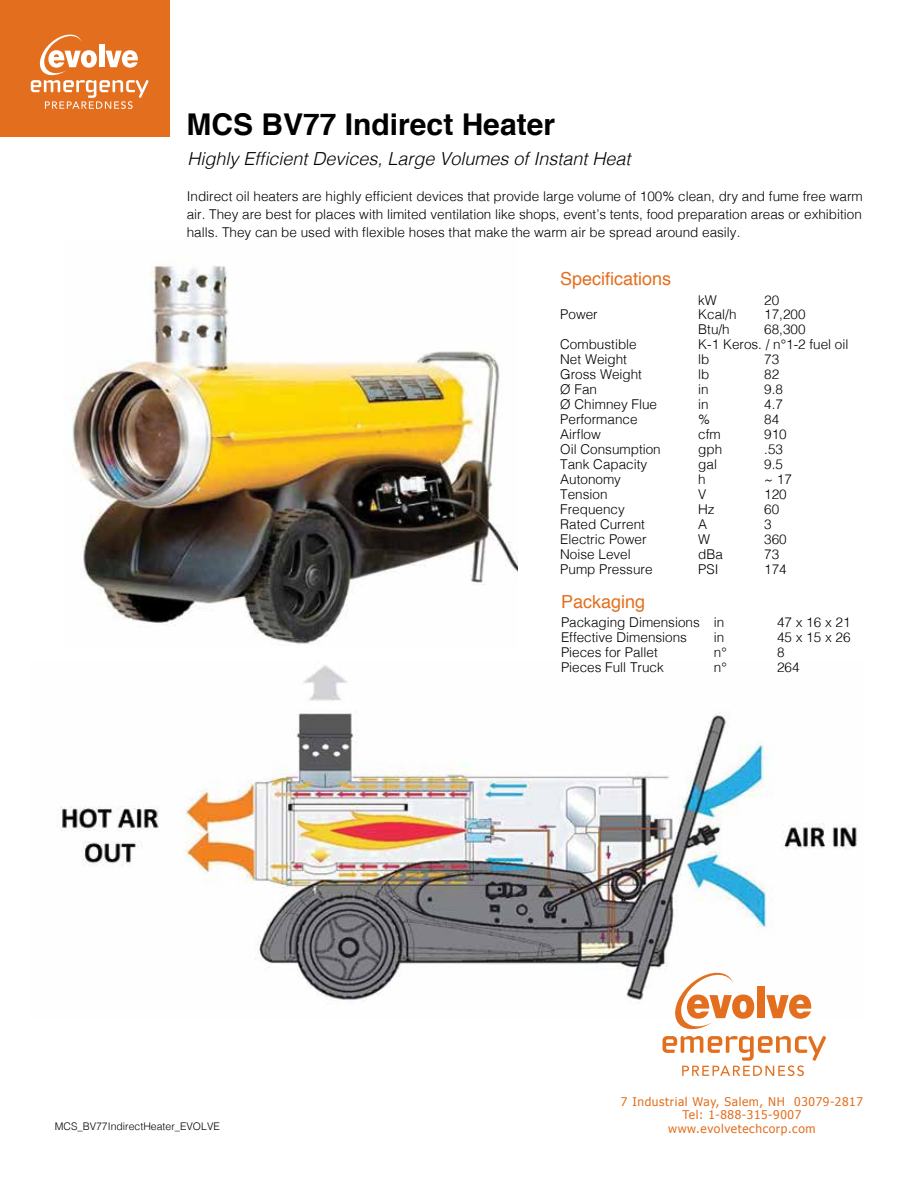
<style>
.page{position:relative;width:918px;height:1188px;background:#fff}
.page>*{position:absolute;margin:0;border:0;box-sizing:border-box;transform-origin:0 0}
.t1{font:700 30px "Helvetica";color:#000}
.t2{font:italic 300 18px "Helvetica";color:#000}
.t3{font:18px "Helvetica";color:#e36f1e}
.t4{font:300 13.5px/18px "Helvetica";color:#000;text-align:justify}
.t5{font:12px/13.5px "Tahoma";letter-spacing:.05em;color:#e36f1e;text-align:center}
.t6{font:300 10.5px "Helvetica";color:#000}
</style>
<div class="page">
<img style="left:72px;top:265px;width:445px;height:379px">
<img style="left:60px;top:665px;width:797px;height:339px">
<svg style="left:663px;top:969px;width:163px;height:107px"></svg>
<div style="left:0;top:0;width:170px;height:136px;background:#e36f1e"></div>
<svg style="left:31px;top:34px;width:118px;height:75px"></svg>
<h1 class="t1" style="left:187px;top:100px;width:370px">MCS BV77 Indirect Heater</h1>
<h2 class="t2" style="left:188px;top:143px;width:445px">Highly Efficient Devices, Large Volumes of Instant Heat</h2>
<p class="t4" style="left:187px;top:186px;width:677px">Indirect oil heaters are highly efficient devices that provide large volume of 100% clean, dry and fume free warm air. They are best for places with limited ventilation like shops, eventʼs tents, food preparation areas or exhibition halls. They can be used with flexible hoses that make the warm air be spread around easily.</p>
<h2 class="t3" style="left:560px;top:265px;width:113px">Specifications</h2>
<p class="t4" style="left:698px;top:290px;width:20px">kW</p>
<p class="t4" style="left:764px;top:290px;width:17px">20</p>
<p class="t4" style="left:560px;top:305px;width:39px">Power</p>
<p class="t4" style="left:698px;top:305px;width:40px">Kcal/h</p>
<p class="t4" style="left:764px;top:305px;width:43px">17,200</p>
<p class="t4" style="left:698px;top:320px;width:33px">Btu/h</p>
<p class="t4" style="left:764px;top:320px;width:43px">68,300</p>
<p class="t4" style="left:560px;top:335px;width:78px">Combustible</p>
<p class="t4" style="left:698px;top:335px;width:152px">K-1 Keros. / n°1-2 fuel oil</p>
<p class="t4" style="left:560px;top:350px;width:68px">Net Weight</p>
<p class="t4" style="left:698px;top:350px;width:13px">lb</p>
<p class="t4" style="left:764px;top:350px;width:17px">73</p>
<p class="t4" style="left:560px;top:365px;width:83px">Gross Weight</p>
<p class="t4" style="left:698px;top:365px;width:13px">lb</p>
<p class="t4" style="left:764px;top:365px;width:17px">82</p>
<p class="t4" style="left:560px;top:380px;width:38px">Ø Fan</p>
<p class="t4" style="left:698px;top:380px;width:12px">in</p>
<p class="t4" style="left:764px;top:380px;width:20px">9.8</p>
<p class="t4" style="left:560px;top:395px;width:98px">Ø Chimney Flue</p>
<p class="t4" style="left:698px;top:395px;width:12px">in</p>
<p class="t4" style="left:764px;top:395px;width:20px">4.7</p>
<p class="t4" style="left:560px;top:410px;width:79px">Performance</p>
<p class="t4" style="left:698px;top:410px;width:14px">%</p>
<p class="t4" style="left:764px;top:410px;width:17px">84</p>
<p class="t4" style="left:560px;top:425px;width:42px">Airflow</p>
<p class="t4" style="left:698px;top:425px;width:24px">cfm</p>
<p class="t4" style="left:764px;top:425px;width:24px">910</p>
<p class="t4" style="left:560px;top:440px;width:102px">Oil Consumption</p>
<p class="t4" style="left:698px;top:440px;width:26px">gph</p>
<p class="t4" style="left:764px;top:440px;width:20px">.53</p>
<p class="t4" style="left:560px;top:455px;width:89px">Tank Capacity</p>
<p class="t4" style="left:698px;top:455px;width:20px">gal</p>
<p class="t4" style="left:764px;top:455px;width:20px">9.5</p>
<p class="t4" style="left:560px;top:470px;width:62px">Autonomy</p>
<p class="t4" style="left:698px;top:470px;width:9px">h</p>
<p class="t4" style="left:764px;top:470px;width:29px">~ 17</p>
<p class="t4" style="left:560px;top:485px;width:49px">Tension</p>
<p class="t4" style="left:698px;top:485px;width:10px">V</p>
<p class="t4" style="left:764px;top:485px;width:24px">120</p>
<p class="t4" style="left:560px;top:500px;width:66px">Frequency</p>
<p class="t4" style="left:698px;top:500px;width:18px">Hz</p>
<p class="t4" style="left:764px;top:500px;width:17px">60</p>
<p class="t4" style="left:560px;top:515px;width:86px">Rated Current</p>
<p class="t4" style="left:698px;top:515px;width:11px">A</p>
<p class="t4" style="left:764px;top:515px;width:9px">3</p>
<p class="t4" style="left:560px;top:530px;width:88px">Electric Power</p>
<p class="t4" style="left:698px;top:530px;width:14px">W</p>
<p class="t4" style="left:764px;top:530px;width:24px">360</p>
<p class="t4" style="left:560px;top:545px;width:72px">Noise Level</p>
<p class="t4" style="left:698px;top:545px;width:26px">dBa</p>
<p class="t4" style="left:764px;top:545px;width:17px">73</p>
<p class="t4" style="left:560px;top:560px;width:94px">Pump Pressure</p>
<p class="t4" style="left:698px;top:560px;width:22px">PSI</p>
<p class="t4" style="left:764px;top:560px;width:24px">174</p>
<h2 class="t3" style="left:561px;top:587px;width:86px">Packaging</h2>
<p class="t4" style="left:561px;top:612px;width:165px">Packaging Dimensions in</p>
<p class="t4" style="left:777px;top:612px;width:75px">47 x 16 x 21</p>
<p class="t4" style="left:561px;top:627px;width:128px">Effective Dimensions</p>
<p class="t4" style="left:714px;top:627px;width:12px">in</p>
<p class="t4" style="left:777px;top:627px;width:75px">45 x 15 x 26</p>
<p class="t4" style="left:561px;top:642px;width:98px">Pieces for Pallet</p>
<p class="t4" style="left:714px;top:642px;width:14px">n°</p>
<p class="t4" style="left:777px;top:642px;width:9px">8</p>
<p class="t4" style="left:561px;top:657px;width:104px">Pieces Full Truck</p>
<p class="t4" style="left:714px;top:657px;width:14px">n°</p>
<p class="t4" style="left:777px;top:657px;width:24px">264</p>
<p class="t5" style="left:621px;top:1094px;width:244px">7 Industrial Way, Salem, NH 03079-2817<br>Tel: 1-888-315-9007</p>
<p class="t6" style="left:55px;top:1117px;width:167px">MCS_BV77IndirectHeater_EVOLVE</p>
<p class="t5" style="left:668px;top:1121px;width:149px">www.evolvetechcorp.com</p>
</div>
